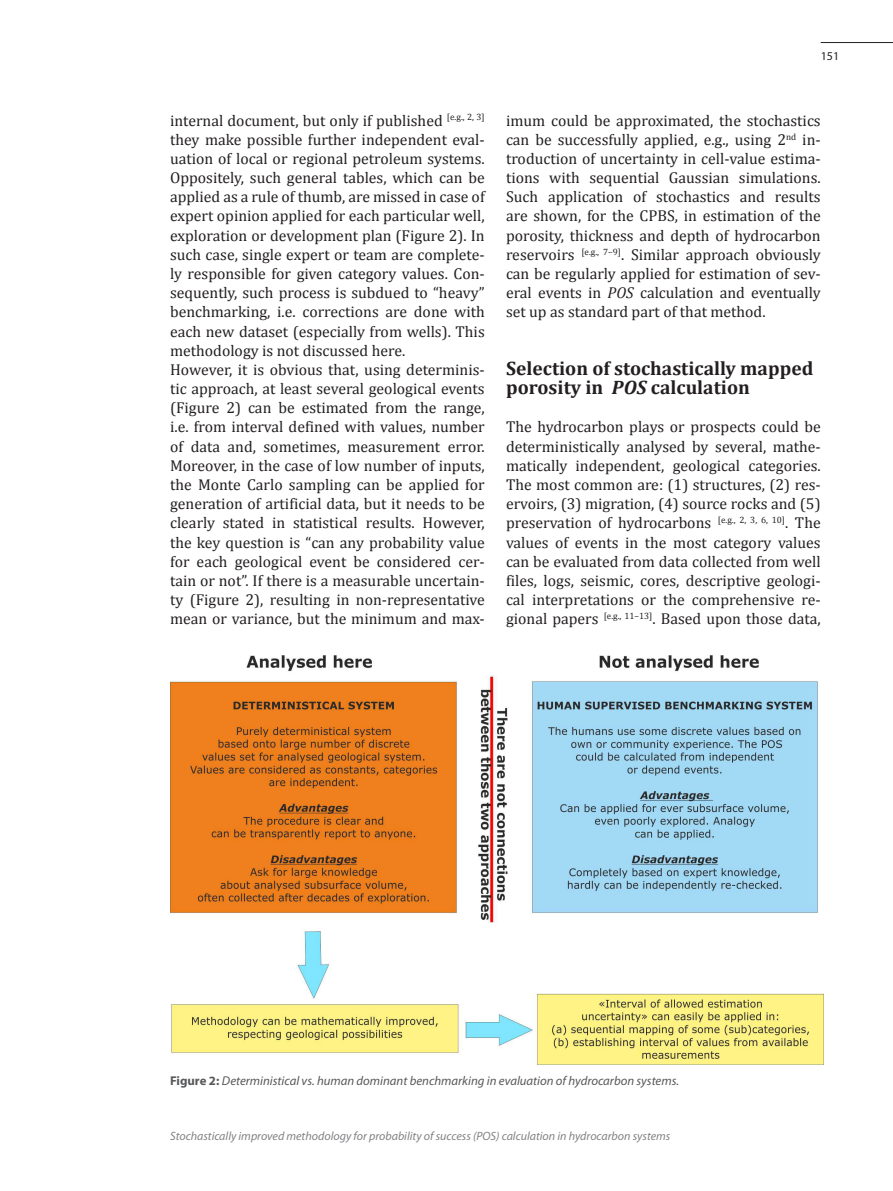
<style>
.page{position:relative;width:893px;height:1191px;background:#fff}
.page>*{position:absolute;margin:0;border:0;box-sizing:border-box;transform-origin:0 0}
.naslov_1{font:700 19.5px/19.2px "Cambria";color:#231f20}
.besedilo{font:15.75px/19.2px "Cambria";color:#231f20;text-align:justify}
.podpisi_k_slikam{font:italic 12.75px "Myriad Pro";color:#57585a}
.t1{font:italic 12px "Myriad Pro";color:#808285}
.paginacija_D{font:12px "Myriad Pro";color:#231f20}
.s1{font-style:italic}
.s2{font-weight:700;font-style:normal}
</style>
<div class="page">
<hr style="left:821px;top:42px;width:72px;height:1px;background:#231f20">
<img style="left:170px;top:655px;width:654px;height:409px">
<p class="paginacija_D" style="left:821px;top:48px;width:20px">151</p>
<p class="besedilo" style="left:170px;top:110px;width:316px">internal document, but only if published <sup>[e.g.,</sup> <sup>2,</sup> <sup>3] </sup>they make possible further independent eval&shy;uation of local or regional petroleum systems.<br>Oppositely, such general tables, which can be applied as a rule of thumb, are missed in case of expert opinion applied for each particular well, exploration or development plan (Figure 2). In such case, single expert or team are complete&shy;ly responsible for given category values. Con&shy;sequently, such process is subdued to “heavy” benchmarking, i.e. corrections are done with each new dataset (especially from wells). This methodology is not discussed here.</p>
<p class="besedilo" style="left:170px;top:360px;width:316px">However, it is obvious that, using determinis&shy;tic approach, at least several geological events (Figure 2) can be estimated from the range, i.e. from interval defined with values, number of data and, sometimes, measurement error.<br>Moreover, in the case of low number of inputs, the Monte Carlo sampling can be applied for generation of artificial data, but it needs to be clearly stated in statistical results. However, the key question is “can any probability value for each geological event be considered cer&shy;tain or not”. If there is a measurable uncertain&shy;ty (Figure 2), resulting in non-representative mean or variance, but the minimum and max-</p>
<p class="besedilo" style="left:506px;top:110px;width:316px">imum could be approximated, the stochastics can be successfully applied, e.g., using 2<sup>nd</sup> in&shy;troduction of uncertainty in cell-value estima&shy;tions with sequential Gaussian simulations.<br>Such application of stochastics and results are shown, for the CPBS, in estimation of the porosity, thickness and depth of hydrocarbon reservoirs <sup>[e.g.,</sup> <sup>7–9]</sup>. Similar approach obviously can be regularly applied for estimation of sev&shy;eral events in <span class="s1">POS</span> calculation and eventually set up as standard part of that method.</p>
<p class="naslov_1" style="left:506px;top:358px;width:309px">Selection of stochastically mapped porosity in <span class="s1">POS</span> calculation</p>
<p class="besedilo" style="left:506px;top:417px;width:316px">The hydrocarbon plays or prospects could be deterministically analysed by several, mathe&shy;matically independent, geological categories.<br>The most common are: (1) structures, (2) res&shy;ervoirs, (3) migration, (4) source rocks and (5) preservation of hydrocarbons <sup>[e.g.,</sup> <sup>2,</sup> <sup>3,</sup> <sup>6,</sup> <sup>10]</sup>. The values of events in the most category values can be evaluated from data collected from well files, logs, seismic, cores, descriptive geologi&shy;cal interpretations or the comprehensive re&shy;gional papers <sup>[e.g.,</sup> <sup>11–13]</sup>. Based upon those data,</p>
<p class="podpisi_k_slikam" style="left:170px;top:1072px;width:510px"><span class="s2">Figure 2:</span> Deterministical vs. human dominant benchmarking in evaluation of hydrocarbon systems.</p>
<p class="t1" style="left:170px;top:1128px;width:502px">Stochastically improved methodology for probability of success (POS) calculation in hydrocarbon systems</p>
</div>
